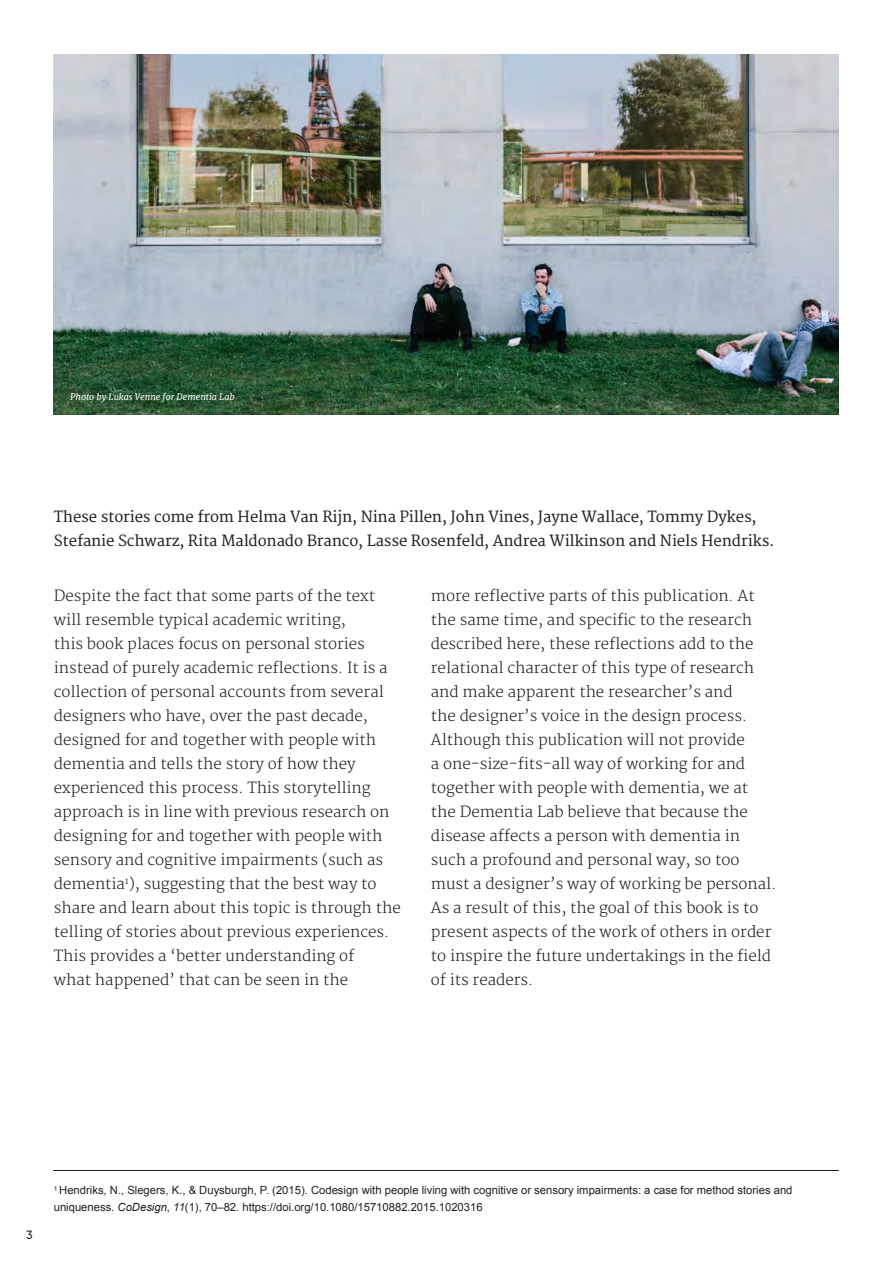
<style>
.page{position:relative;width:893px;height:1263px;background:#fff}
.page>*{position:absolute;margin:0;border:0;box-sizing:border-box;transform-origin:0 0}
.Broodtekst{font:300 15px/24px "Merriweather";color:#231f20}
.Broodtekst-2{font:15px/24px "Merriweather";letter-spacing:-.01em;color:#231f20}
.t1{font:500 12px "Gilroy";color:#231f20}
.Voetnoot{font:11.25px/16.5px "Arial";color:#231f20}
.Voetnoot-2{font:italic 9px "Merriweather";color:#fff}
.s1{font-style:italic}
</style>
<div class="page">
<hr style="left:53px;top:1170px;width:786px;height:1px;background:#231f20">
<img style="left:54px;top:54px;width:785px;height:361px">
<p class="Voetnoot-2" style="left:70px;top:391px;width:166px">Photo by Lukas Venne for Dementia Lab</p>
<p class="Broodtekst-2" style="left:54px;top:505px;width:722px">These stories come from Helma Van Rijn, Nina Pillen, John Vines, Jayne Wallace, Tommy Dykes,<br>Stefanie Schwarz, Rita Maldonado Branco, Lasse Rosenfeld, Andrea Wilkinson and Niels Hendriks.</p>
<p class="Broodtekst" style="left:54px;top:584px;width:348px">Despite the fact that some parts of the text will resemble typical academic writing,<br>this book places focus on personal stories instead of purely academic reflections. It is a collection of personal accounts from several designers who have, over the past decade, designed for and together with people with dementia and tells the story of how they experienced this process. This storytelling approach is in line with previous research on designing for and together with people with sensory and cognitive impairments (such as dementia<sup>1</sup>), suggesting that the best way to share and learn about this topic is through the telling of stories about previous experiences.<br>This provides a ‘better understanding of<br>what happened’ that can be seen in the</p>
<p class="Broodtekst" style="left:431px;top:584px;width:347px">more reflective parts of this publication. At the same time, and specific to the research described here, these reflections add to the relational character of this type of research and make apparent the researcher’s and<br>the designer’s voice in the design process.<br>Although this publication will not provide<br>a one-size-fits-all way of working for and together with people with dementia, we at the Dementia Lab believe that because the disease affects a person with dementia in such a profound and personal way, so too must a designer’s way of working be personal.<br>As a result of this, the goal of this book is to present aspects of the work of others in order to inspire the future undertakings in the field of its readers.</p>
<p class="t1" style="left:26px;top:1227px;width:8px">3</p>
<p class="Voetnoot" style="left:54px;top:1182px;width:740px"><sup>1</sup> Hendriks, N., Slegers, K., &amp; Duysburgh, P. (2015). Codesign with people living with cognitive or sensory impairments: a case for method stories and uniqueness. <span class="s1">CoDesign</span>, <span class="s1">11</span>(1), 70–82. https://doi.org/10.1080/15710882.2015.1020316</p>
</div>
